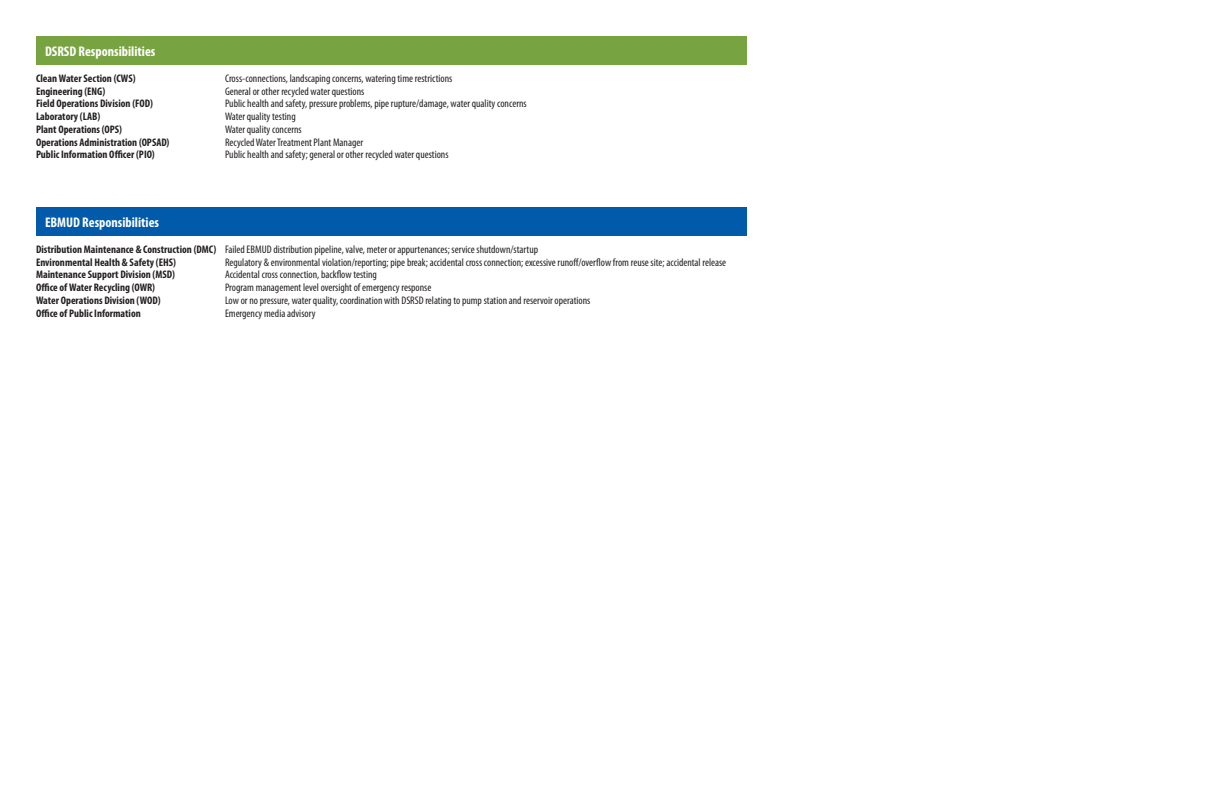
<style>
.page{position:relative;width:1224px;height:792px;background:#fff}
.page>*{position:absolute;margin:0;border:0;box-sizing:border-box;transform-origin:0 0}
.t1{font:700 condensed 14px "Myriad Pro";color:#fff}
.t2{font:condensed 11px "Myriad Pro";color:#231f20}
.t3{font:700 condensed 11px "Myriad Pro";color:#231f20}
</style>
<div class="page">
<div style="left:36px;top:36px;width:711px;height:28px;background:#78a341"></div>
<div style="left:36px;top:207px;width:711px;height:29px;background:#015aaa"></div>
<p class="t1" style="left:45px;top:42px;width:112px">DSRSD Responsibilities</p>
<p class="t3" style="left:36px;top:71px;width:101px">Clean Water Section (CWS)</p>
<p class="t2" style="left:225px;top:71px;width:229px">Cross-connections, landscaping concerns, watering time restrictions</p>
<p class="t3" style="left:36px;top:84px;width:71px">Engineering (ENG)</p>
<p class="t2" style="left:225px;top:84px;width:141px">General or other recycled water questions</p>
<p class="t3" style="left:36px;top:97px;width:118px">Field Operations Division (FOD)</p>
<p class="t2" style="left:225px;top:97px;width:303px">Public health and safety, pressure problems, pipe rupture/damage, water quality concerns</p>
<p class="t3" style="left:36px;top:109px;width:66px">Laboratory (LAB)</p>
<p class="t2" style="left:225px;top:110px;width:72px">Water quality testing</p>
<p class="t3" style="left:36px;top:122px;width:88px">Plant Operations (OPS)</p>
<p class="t2" style="left:225px;top:122px;width:78px">Water quality concerns</p>
<p class="t3" style="left:36px;top:135px;width:135px">Operations Administration (OPSAD)</p>
<p class="t2" style="left:225px;top:135px;width:140px">Recycled Water Treatment Plant Manager</p>
<p class="t3" style="left:36px;top:148px;width:120px">Public Information Officer (PIO)</p>
<p class="t2" style="left:225px;top:148px;width:225px">Public health and safety; general or other recycled water questions</p>
<p class="t1" style="left:45px;top:213px;width:116px">EBMUD Responsibilities</p>
<p class="t3" style="left:36px;top:242px;width:182px">Distribution Maintenance &amp; Construction (DMC)</p>
<p class="t2" style="left:225px;top:242px;width:315px">Failed EBMUD distribution pipeline, valve, meter or appurtenances; service shutdown/startup</p>
<p class="t3" style="left:36px;top:255px;width:141px">Environmental Health &amp; Safety (EHS)</p>
<p class="t2" style="left:225px;top:255px;width:503px">Regulatory &amp; environmental violation/reporting; pipe break; accidental cross connection; excessive runoff/overflow from reuse site; accidental release</p>
<p class="t3" style="left:36px;top:268px;width:140px">Maintenance Support Division (MSD)</p>
<p class="t2" style="left:225px;top:268px;width:153px">Accidental cross connection, backflow testing</p>
<p class="t3" style="left:36px;top:280px;width:121px">Office of Water Recycling (OWR)</p>
<p class="t2" style="left:225px;top:281px;width:208px">Program management level oversight of emergency response</p>
<p class="t3" style="left:36px;top:293px;width:126px">Water Operations Division (WOD)</p>
<p class="t2" style="left:225px;top:293px;width:367px">Low or no pressure, water quality, coordination with DSRSD relating to pump station and reservoir operations</p>
<p class="t3" style="left:36px;top:306px;width:106px">Office of Public Information</p>
<p class="t2" style="left:225px;top:306px;width:92px">Emergency media advisory</p>
</div>
